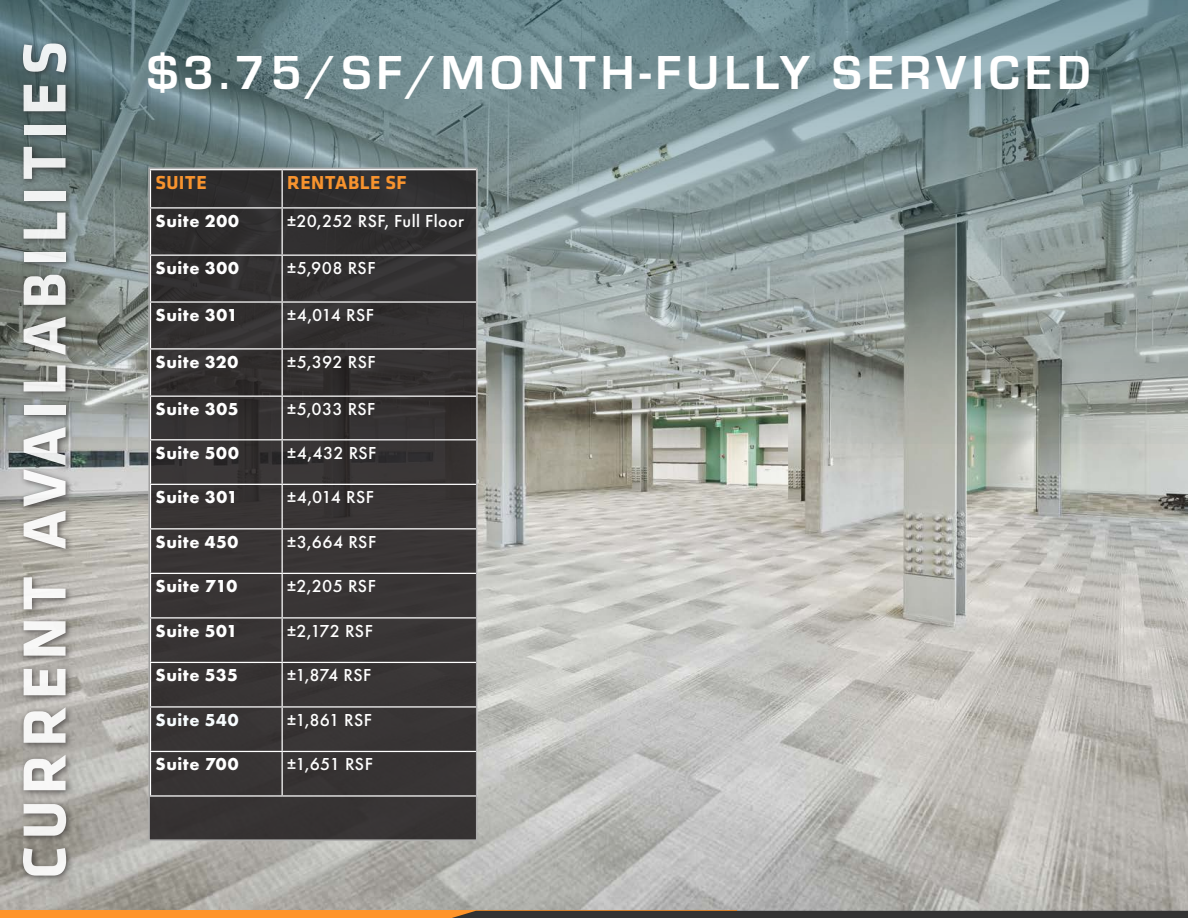
<style>
.page{position:relative;width:1188px;height:918px;background:#fff}
.page>*{position:absolute;margin:0;border:0;box-sizing:border-box;transform-origin:0 0}
.t1{font:700 63px "Klavika Basic";letter-spacing:.1em;color:#fff}
.t2{font:700 49.5px "Eurostile";letter-spacing:.1em;color:#fff}
.t3{font:700 19.5px "Klavika Basic";letter-spacing:.03em;color:#f7932e}
.t4{font:500 18px "Futura PT";letter-spacing:.015em;color:#fff}
.t5{font:700 18px "Futura PT";letter-spacing:.035em;color:#fff}
.t6{font:700 18px "Futura PT";letter-spacing:.035em;color:#f7fcfe}
</style>
<div class="page">
<img style="left:0;top:443px;width:1188px;height:468px">
<svg style="left:0;top:0;width:1188px;height:443px;background:#819292"></svg>
<div style="left:149px;top:168px;width:328px;height:672px;background:#373334"></div>
<hr style="left:150px;top:207px;width:132px;height:2px;background:#fff">
<hr style="left:282px;top:207px;width:195px;height:2px;background:#fff">
<hr style="left:282px;top:209px;width:1px;height:46px;background:#fff">
<hr style="left:282px;top:256px;width:1px;height:45px;background:#fff">
<hr style="left:282px;top:303px;width:1px;height:45px;background:#fff">
<hr style="left:282px;top:350px;width:1px;height:46px;background:#fff">
<hr style="left:282px;top:397px;width:1px;height:42px;background:#fff">
<hr style="left:282px;top:440px;width:1px;height:44px;background:#fff">
<hr style="left:282px;top:485px;width:1px;height:43px;background:#fff">
<hr style="left:282px;top:529px;width:1px;height:44px;background:#fff">
<hr style="left:282px;top:574px;width:1px;height:43px;background:#fff">
<hr style="left:282px;top:619px;width:1px;height:43px;background:#fff">
<hr style="left:282px;top:663px;width:1px;height:43px;background:#fff">
<hr style="left:282px;top:708px;width:1px;height:43px;background:#fff">
<hr style="left:282px;top:752px;width:1px;height:43px;background:#fff">
<hr style="left:150px;top:255px;width:132px;height:1px;background:#fff">
<hr style="left:282px;top:255px;width:195px;height:1px;background:#fff">
<hr style="left:150px;top:301px;width:132px;height:2px;background:#fff">
<hr style="left:282px;top:301px;width:195px;height:2px;background:#fff">
<hr style="left:150px;top:348px;width:132px;height:2px;background:#fff">
<hr style="left:282px;top:348px;width:195px;height:2px;background:#fff">
<hr style="left:150px;top:396px;width:132px;height:1px;background:#fff">
<hr style="left:282px;top:396px;width:195px;height:1px;background:#fff">
<hr style="left:150px;top:439px;width:132px;height:1px;background:#fff">
<hr style="left:282px;top:439px;width:195px;height:1px;background:#fff">
<hr style="left:150px;top:484px;width:132px;height:1px;background:#fff">
<hr style="left:282px;top:484px;width:195px;height:1px;background:#fff">
<hr style="left:150px;top:528px;width:132px;height:1px;background:#fff">
<hr style="left:282px;top:528px;width:195px;height:1px;background:#fff">
<hr style="left:150px;top:573px;width:132px;height:1px;background:#fff">
<hr style="left:282px;top:573px;width:195px;height:1px;background:#fff">
<hr style="left:150px;top:617px;width:132px;height:2px;background:#fff">
<hr style="left:282px;top:617px;width:195px;height:2px;background:#fff">
<hr style="left:150px;top:662px;width:132px;height:1px;background:#fff">
<hr style="left:282px;top:662px;width:195px;height:1px;background:#fff">
<hr style="left:150px;top:706px;width:132px;height:2px;background:#fff">
<hr style="left:282px;top:706px;width:195px;height:2px;background:#fff">
<hr style="left:150px;top:751px;width:132px;height:1px;background:#fff">
<hr style="left:282px;top:751px;width:195px;height:1px;background:#fff">
<hr style="left:150px;top:795px;width:132px;height:2px;background:#fff">
<hr style="left:282px;top:795px;width:195px;height:2px;background:#fff">
<hr style="left:282px;top:170px;width:1px;height:37px;background:#fff">
<div style="left:148px;top:168px;width:329px;height:673px;border:2px solid #adadad"></div>
<div style="left:0;top:911px;width:736px;height:7px;background:#ff9429"></div>
<div style="left:452px;top:911px;width:736px;height:7px;background:#333"></div>
<div style="left:18px;top:38px;width:56px;height:846px;background:#231f20;opacity:.7"></div>
<h1 class="t1" style="left:-1px;top:879px;width:839px;rotate:-90deg">CURRENT AVAILABILITIES</h1>
<p class="t2" style="left:147px;top:37px;width:945px">$3.75/SF/MONTH-FULLY SERVICED</p>
<p class="t3" style="left:155px;top:169px;width:53px">SUITE</p>
<p class="t3" style="left:287px;top:169px;width:121px">RENTABLE SF</p>
<p class="t5" style="left:155px;top:209px;width:85px">Suite 200</p>
<p class="t4" style="left:287px;top:210px;width:179px">±20,252 RSF, Full Floor</p>
<p class="t5" style="left:155px;top:256px;width:85px">Suite 300</p>
<p class="t4" style="left:287px;top:257px;width:90px">±5,908 RSF</p>
<p class="t5" style="left:155px;top:303px;width:84px">Suite 301</p>
<p class="t4" style="left:287px;top:304px;width:88px">±4,014 RSF</p>
<p class="t5" style="left:155px;top:350px;width:84px">Suite 320</p>
<p class="t4" style="left:287px;top:351px;width:90px">±5,392 RSF</p>
<p class="t5" style="left:155px;top:397px;width:85px">Suite 305</p>
<p class="t4" style="left:287px;top:398px;width:90px">±5,033 RSF</p>
<p class="t5" style="left:155px;top:441px;width:85px">Suite 500</p>
<p class="t4" style="left:287px;top:442px;width:91px">±4,432 RSF</p>
<p class="t5" style="left:155px;top:485px;width:84px">Suite 301</p>
<p class="t4" style="left:287px;top:486px;width:88px">±4,014 RSF</p>
<p class="t5" style="left:155px;top:530px;width:84px">Suite 450</p>
<p class="t4" style="left:287px;top:531px;width:91px">±3,664 RSF</p>
<p class="t5" style="left:155px;top:574px;width:83px">Suite 710</p>
<p class="t4" style="left:287px;top:575px;width:90px">±2,205 RSF</p>
<p class="t5" style="left:155px;top:619px;width:83px">Suite 501</p>
<p class="t4" style="left:287px;top:620px;width:87px">±2,172 RSF</p>
<p class="t5" style="left:155px;top:663px;width:84px">Suite 535</p>
<p class="t4" style="left:287px;top:664px;width:86px">±1,874 RSF</p>
<p class="t6" style="left:155px;top:708px;width:85px">Suite 540</p>
<p class="t4" style="left:287px;top:709px;width:86px">±1,861 RSF</p>
<p class="t5" style="left:155px;top:752px;width:85px">Suite 700</p>
<p class="t4" style="left:287px;top:753px;width:87px">±1,651 RSF</p>
</div>
